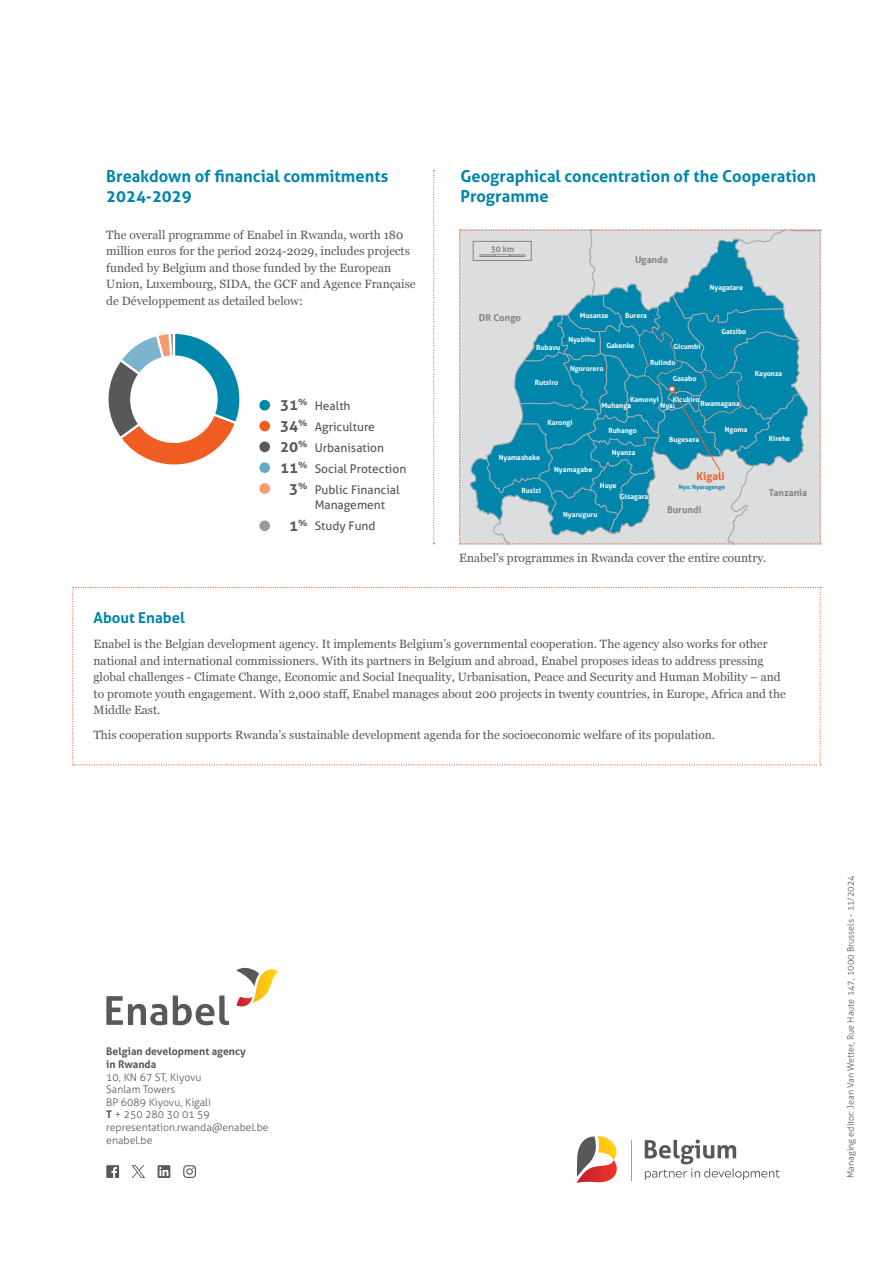
<style>
.page{position:relative;width:893px;height:1263px;background:#fff}
.page>*{position:absolute;margin:0;border:0;box-sizing:border-box;transform-origin:0 0}
.t1{font:700 16.5px/19.8px "Aller";color:#0086aa}
.t2{font:700 15px/21px "Aller";color:#57585a;text-align:center}
.t3{font:700 15px "Aller";color:#0086aa}
.t4{font:12px/16.5px "Georgia";color:#57585a}
.t5{font:12px/21px "Aller";color:#57585a}
.t6{font:700 10.65px "Aller";color:#ef5d22}
.t7{font:300 10.5px/12.6px "Aller";color:#57585a}
.t8{font:700 10.5px/12.6px "Aller";color:#57585a}
.t9{font:700 9.45px "Aller";color:#808285}
.t10{font:300 9px "Aller";color:#57585a}
.t11{font:8.25px "Aller";color:#6c6d70}
.t12{font:700 7.05px/6px "Aller";color:#fff}
.t13{font:700 6px "Aller";color:#0086aa}
.s1{font-weight:700}
</style>
<div class="page">
<svg style="left:72px;top:587px;width:749px;height:178px"></svg>
<svg style="left:106px;top:996px;width:61px;height:29px"></svg>
<svg style="left:173px;top:995px;width:56px;height:30px"></svg>
<svg style="left:236px;top:967px;width:42px;height:40px"></svg>
<svg style="left:645px;top:1140px;width:135px;height:40px"></svg>
<hr style="left:631px;top:1140px;width:1px;height:40px;background:#9da1a2">
<svg style="left:577px;top:1136px;width:40px;height:47px"></svg>
<svg style="left:433px;top:170px;width:2px;height:374px"></svg>
<svg style="left:108px;top:334px;width:132px;height:131px"></svg>
<div style="left:130px;top:355px;width:88px;height:88px;background:#fff;border-radius:50%"></div>
<div style="left:259px;top:400px;width:11px;height:10px;background:#0086aa;border-radius:50%"></div>
<div style="left:259px;top:421px;width:11px;height:10px;background:#ef5d22;border-radius:50%"></div>
<div style="left:259px;top:441px;width:11px;height:11px;background:#57585a;border-radius:50%"></div>
<div style="left:259px;top:462px;width:11px;height:11px;background:#63a9c4;border-radius:50%"></div>
<div style="left:259px;top:483px;width:11px;height:11px;background:#f69b6c;border-radius:50%"></div>
<div style="left:259px;top:520px;width:11px;height:11px;background:#97999c;border-radius:50%"></div>
<div style="left:106px;top:1165px;width:13px;height:13px;background:#57585a"></div>
<svg style="left:111px;top:1167px;width:6px;height:11px"></svg>
<svg style="left:158px;top:1165px;width:12px;height:13px"></svg>
<svg style="left:159px;top:1167px;width:9px;height:9px"></svg>
<svg style="left:183px;top:1165px;width:13px;height:13px"></svg>
<svg style="left:132px;top:1165px;width:13px;height:13px"></svg>
<svg style="left:459px;top:230px;width:362px;height:314px;background:#72b1c2"></svg>
<h1 class="t1" style="left:106px;top:166px;width:283px">Breakdown of financial commitments<br>2024-2029</h1>
<h1 class="t1" style="left:460px;top:166px;width:357px">Geographical concentration of the Cooperation<br>Programme</h1>
<p class="t4" style="left:106px;top:226px;width:311px">The overall programme of Enabel in Rwanda, worth 180 million euros for the period 2024-2029, includes projects funded by Belgium and those funded by the European Union, Luxembourg, SIDA, the GCF and Agence Française de Développement as detailed below:</p>
<p class="t2" style="left:280px;top:394px;width:29px">31<sup>%<br></sup>34<sup>%<br></sup>20<sup>%<br></sup>11<sup>%<br></sup>3<sup>%</sup></p>
<p class="t2" style="left:289px;top:515px;width:20px">1<sup>%</sup></p>
<p class="t5" style="left:315px;top:395px;width:93px">Health<br>Agriculture<br>Urbanisation<br>Social Protection<br>Public Financial</p>
<p class="t5" style="left:315px;top:494px;width:72px">Management<br>Study Fund</p>
<p class="t11" style="left:491px;top:244px;width:25px">30 km</p>
<p class="t9" style="left:479px;top:312px;width:44px">DR Congo</p>
<p class="t9" style="left:635px;top:253px;width:34px">Uganda</p>
<p class="t12" style="left:710px;top:284px;width:35px">Nyagatare</p>
<p class="t12" style="left:721px;top:328px;width:27px">Gatsibo</p>
<p class="t12" style="left:625px;top:312px;width:23px">Burera</p>
<p class="t12" style="left:580px;top:313px;width:30px">Musanze</p>
<p class="t12" style="left:568px;top:336px;width:28px">Nyabihu</p>
<p class="t12" style="left:570px;top:365px;width:35px">Ngororero</p>
<p class="t12" style="left:536px;top:344px;width:26px">Rubavu</p>
<p class="t12" style="left:606px;top:342px;width:30px">Gakenke</p>
<p class="t12" style="left:535px;top:380px;width:25px">Rutsiro</p>
<p class="t12" style="left:673px;top:344px;width:29px">Gicumbi</p>
<p class="t12" style="left:650px;top:359px;width:27px">Rulindo</p>
<p class="t12" style="left:673px;top:376px;width:25px">Gasabo</p>
<p class="t12" style="left:673px;top:396px;width:28px">Kicukiro</p>
<p class="t12" style="left:601px;top:397px;width:59px;text-indent:29px">Kamonyi<br>Muhanga</p>
<p class="t12" style="left:661px;top:402px;width:16px">Nya.</p>
<p class="t12" style="left:700px;top:400px;width:41px">Rwamagana</p>
<p class="t12" style="left:547px;top:420px;width:27px">Karongi</p>
<p class="t12" style="left:554px;top:466px;width:40px">Nyamagabe</p>
<p class="t12" style="left:499px;top:454px;width:43px">Nyamasheke</p>
<p class="t12" style="left:521px;top:487px;width:21px">Rusizi</p>
<p class="t12" style="left:608px;top:427px;width:30px">Ruhango</p>
<p class="t12" style="left:612px;top:449px;width:25px">Nyanza</p>
<p class="t12" style="left:600px;top:482px;width:18px">Huye</p>
<p class="t12" style="left:620px;top:493px;width:30px">Gisagara</p>
<p class="t12" style="left:563px;top:511px;width:36px">Nyaruguru</p>
<p class="t12" style="left:669px;top:436px;width:32px">Bugesera</p>
<p class="t12" style="left:725px;top:427px;width:24px">Ngoma</p>
<p class="t6" style="left:696px;top:470px;width:30px">Kigali</p>
<p class="t13" style="left:679px;top:483px;width:48px">Nya: Nyarugenge</p>
<p class="t9" style="left:667px;top:504px;width:36px">Burundi</p>
<p class="t12" style="left:755px;top:371px;width:29px">Kayonza</p>
<p class="t12" style="left:769px;top:436px;width:23px">Kirehe</p>
<p class="t9" style="left:769px;top:487px;width:40px">Tanzania</p>
<p class="t4" style="left:459px;top:549px;width:309px">Enabel's programmes in Rwanda cover the entire country.</p>
<p class="t3" style="left:94px;top:609px;width:93px">About Enabel</p>
<p class="t4" style="left:94px;top:635px;width:694px">Enabel is the Belgian development agency. It implements Belgium’s governmental cooperation. The agency also works for other national and international commissioners. With its partners in Belgium and abroad, Enabel proposes ideas to address pressing global challenges - Climate Change, Economic and Social Inequality, Urbanisation, Peace and Security and Human Mobility – and to promote youth engagement. With 2,000 staff, Enabel manages about 200 projects in twenty countries, in Europe, Africa and the Middle East.</p>
<p class="t4" style="left:94px;top:726px;width:623px">This cooperation supports Rwanda’s sustainable development agenda for the socioeconomic welfare of its population.</p>
<p class="t8" style="left:106px;top:1045px;width:141px">Belgian development agency in Rwanda</p>
<p class="t7" style="left:106px;top:1070px;width:164px">10, KN 67 ST, Kiyovu<br>Sanlam Towers<br>BP 6089 Kiyovu, Kigali<br><span class="s1">T</span> + 250 280 30 01 59 representation.rwanda@enabel.be enabel.be</p>
<p class="t10" style="left:845px;top:1178px;width:304px;rotate:-90deg">Managing editor: Jean Van Wetter, Rue Haute 147, 1000 Brussels - 11/2024</p>
</div>
